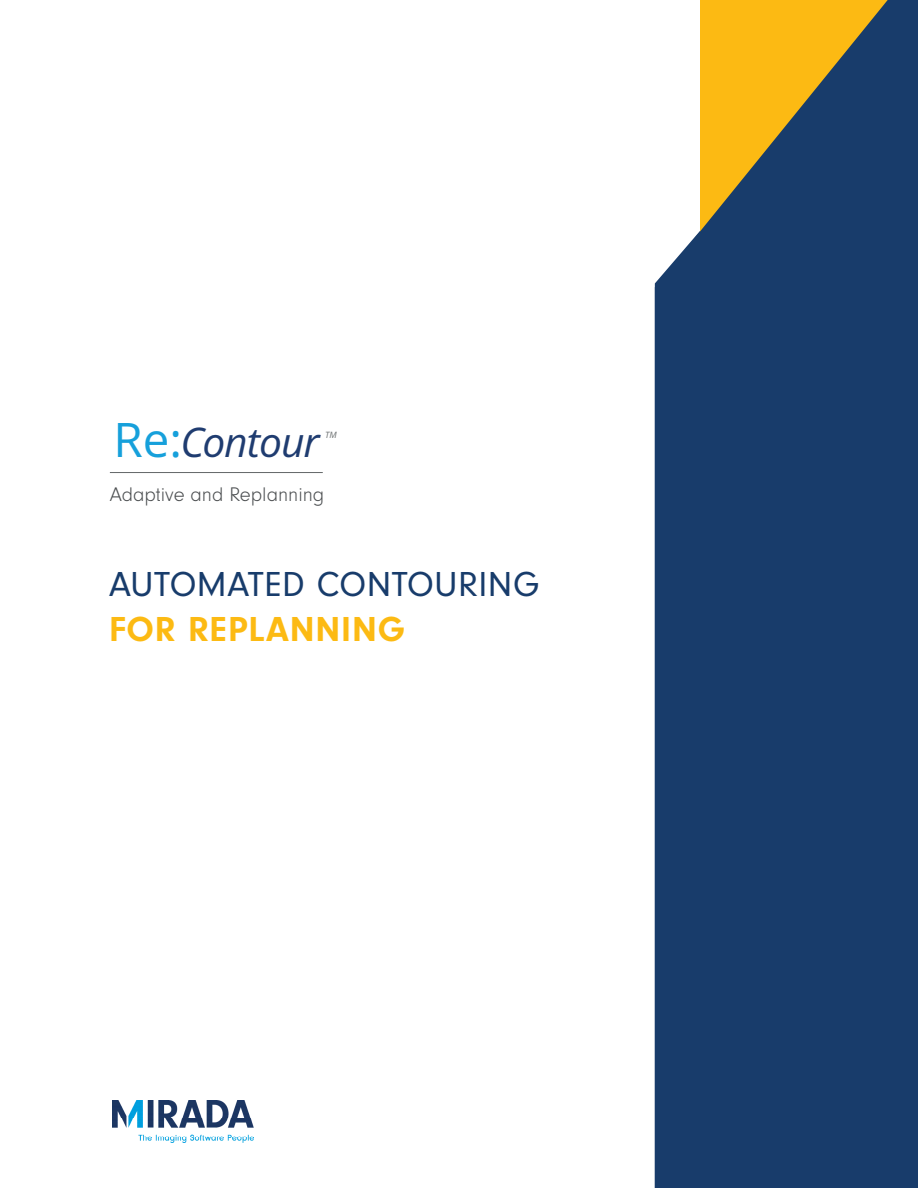
<style>
.page{position:relative;width:918px;height:1188px;background:#fff}
.page>*{position:absolute;margin:0;border:0;box-sizing:border-box;transform-origin:0 0}
.t1{font:italic 40.8px "Open Sans";letter-spacing:-.025em;color:#1f3c70}
.t2{font:36px/45px "Neuzeit Gro";letter-spacing:.015em;color:#183c6b}
.t3{font:300 20.4px "Neuzeit Gro";letter-spacing:-.005em;color:#4b4e50}
.t4{font:italic 8.7px "Open Sans";color:#6d7172}
.s1{font-style:normal;font-size:47.55px;color:#16a0db}
.s2{font-weight:700;color:#fcba13}
</style>
<div class="page">
<img style="left:112px;top:1101px;width:141px;height:41px">
<svg style="left:655px;top:0;width:263px;height:1188px;background:#304b6a"></svg>
<hr style="left:110px;top:472px;width:213px;height:1px;background:#626768">
<p class="t1" style="left:113px;top:414px;width:208px"><span class="s1">Re:</span>Contour</p>
<p class="t4" style="left:325px;top:429px;width:13px">TM</p>
<p class="t3" style="left:110px;top:484px;width:216px">Adaptive and Replanning</p>
<p class="t2" style="left:109px;top:563px;width:432px">AUTOMATED CONTOURING<br><span class="s2">FOR REPLANNING</span></p>
</div>
